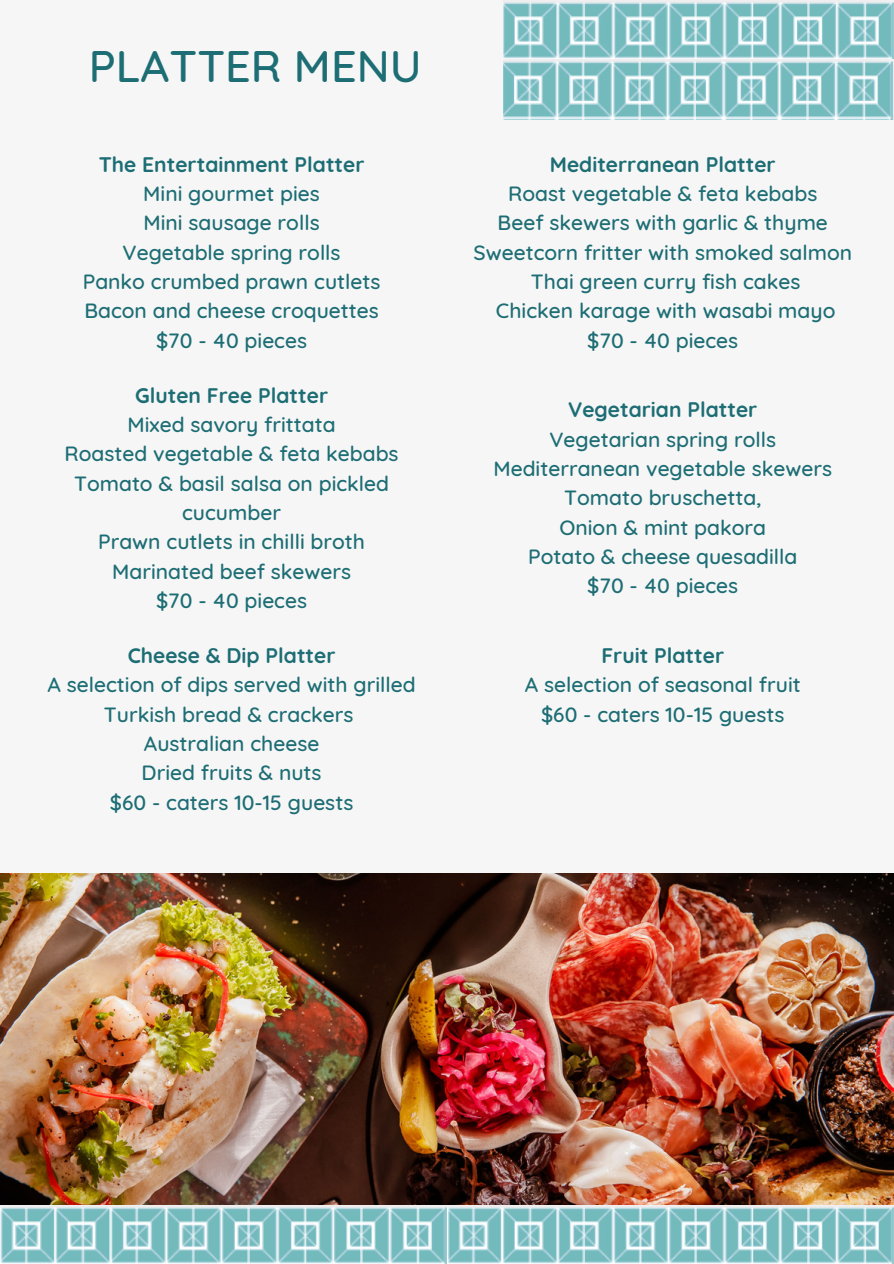
<style>
.page{position:relative;width:894px;height:1264px;background:#fff}
.page>*{position:absolute;margin:0;border:0;box-sizing:border-box;transform-origin:0 0}
.t1{font:500 45px "Quicksand";color:#1d6d74}
.t2{font:500 21px/29.2px "Quicksand";color:#1d6d74;text-align:center}
.t3{font:700 21px "Quicksand";color:#1d6d74}
</style>
<div class="page">
<div style="left:0;top:0;width:893px;height:1263px;background:#f6f6f6"></div>
<img style="left:504px;top:2px;width:389px;height:117px">
<img style="left:0;top:873px;width:893px;height:390px">
<p class="t1" style="left:89px;top:37px;width:334px">PLATTER MENU</p>
<p class="t3" style="left:99px;top:151px;width:267px">The Entertainment Platter</p>
<p class="t2" style="left:143px;top:179px;width:178px">Mini gourmet pies</p>
<p class="t2" style="left:143px;top:208px;width:178px">Mini sausage rolls</p>
<p class="t2" style="left:122px;top:237px;width:219px">Vegetable spring rolls</p>
<p class="t2" style="left:83px;top:266px;width:299px">Panko crumbed prawn cutlets</p>
<p class="t2" style="left:84px;top:296px;width:296px">Bacon and cheese croquettes</p>
<p class="t2" style="left:156px;top:325px;width:152px">$70 - 40 pieces</p>
<p class="t3" style="left:135px;top:382px;width:194px">Gluten Free Platter</p>
<p class="t2" style="left:127px;top:409px;width:210px">Mixed savory frittata</p>
<p class="t2" style="left:65px;top:439px;width:335px">Roasted vegetable &amp; feta kebabs</p>
<p class="t2" style="left:74px;top:468px;width:316px">Tomato &amp; basil salsa on pickled cucumber</p>
<p class="t2" style="left:98px;top:527px;width:268px">Prawn cutlets in chilli broth</p>
<p class="t2" style="left:112px;top:556px;width:240px">Marinated beef skewers</p>
<p class="t2" style="left:156px;top:585px;width:152px">$70 - 40 pieces</p>
<p class="t3" style="left:128px;top:642px;width:209px">Cheese &amp; Dip Platter</p>
<p class="t2" style="left:47px;top:670px;width:369px">A selection of dips served with grilled<br>Turkish bread &amp; crackers</p>
<p class="t2" style="left:144px;top:728px;width:177px">Australian cheese</p>
<p class="t2" style="left:141px;top:757px;width:181px">Dried fruits &amp; nuts</p>
<p class="t2" style="left:110px;top:787px;width:245px">$60 - caters 10-15 guests</p>
<p class="t3" style="left:549px;top:151px;width:227px">Mediterranean Platter</p>
<p class="t2" style="left:508px;top:179px;width:310px">Roast vegetable &amp; feta kebabs</p>
<p class="t2" style="left:497px;top:208px;width:332px">Beef skewers with garlic &amp; thyme</p>
<p class="t2" style="left:473px;top:237px;width:380px">Sweetcorn fritter with smoked salmon</p>
<p class="t2" style="left:531px;top:266px;width:271px">Thai green curry fish cakes</p>
<p class="t2" style="left:496px;top:296px;width:341px">Chicken karage with wasabi mayo</p>
<p class="t2" style="left:587px;top:325px;width:152px">$70 - 40 pieces</p>
<p class="t3" style="left:568px;top:396px;width:191px">Vegetarian Platter</p>
<p class="t2" style="left:549px;top:424px;width:228px">Vegetarian spring rolls</p>
<p class="t2" style="left:493px;top:453px;width:340px">Mediterranean vegetable skewers</p>
<p class="t2" style="left:564px;top:483px;width:199px">Tomato bruschetta,</p>
<p class="t2" style="left:559px;top:512px;width:208px">Onion &amp; mint pakora</p>
<p class="t2" style="left:528px;top:541px;width:271px">Potato &amp; cheese quesadilla</p>
<p class="t2" style="left:587px;top:570px;width:152px">$70 - 40 pieces</p>
<p class="t3" style="left:601px;top:642px;width:124px">Fruit Platter</p>
<p class="t2" style="left:524px;top:670px;width:277px">A selection of seasonal fruit</p>
<p class="t2" style="left:541px;top:699px;width:245px">$60 - caters 10-15 guests</p>
</div>
